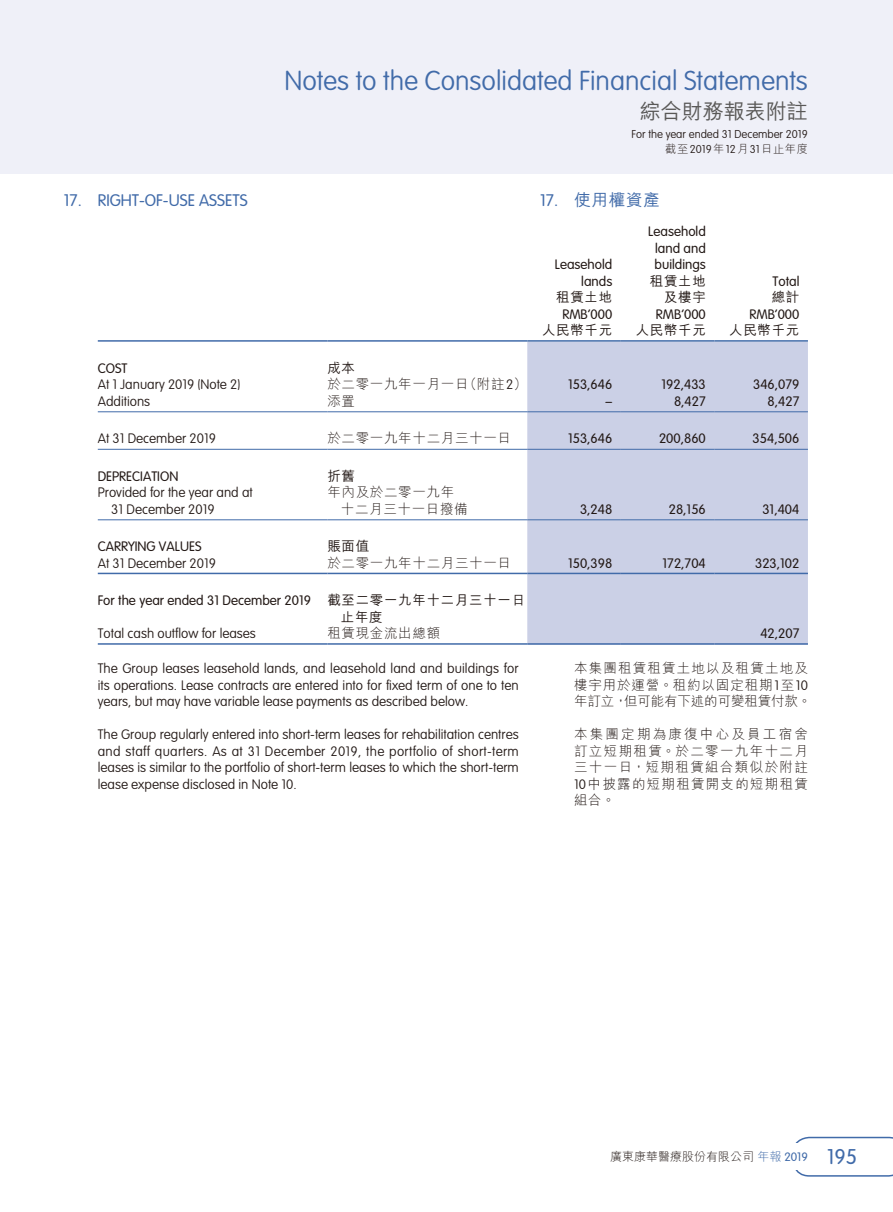
<style>
.page{position:relative;width:893px;height:1212px;background:#fff}
.page>*{position:absolute;margin:0;border:0;box-sizing:border-box;transform-origin:0 0}
.t1{font:100 27px "VAG Rounded Std";color:#416ba9}
.t2{font:500 21px "M Hei HK";color:#595857}
.t3{font:300 16.5px "VAG Rounded Std";color:#416ba9}
.t4{font:500 16.5px "M Hei HK";letter-spacing:.05em;color:#416ba9}
.t5{font:100 13.5px/16.5px "VAG Rounded Std";color:#231916;text-align:justify}
.t6{font:300 13.5px/16.5px "VAG Rounded Std";color:#231916;text-align:right}
.t7{font:300 13.5px/16.5px "M Hei HK";letter-spacing:.05em;color:#231916}
.t8{font:500 13.5px/16.5px "M Hei HK";letter-spacing:.05em;color:#231916;text-align:right}
.t9{font:300 12px "M Hei HK";color:#231916}
.t10{font:100 11.25px "VAG Rounded Std";color:#231916}
.t11{font:300 11.25px "M Hei HK";letter-spacing:.05em;color:#231916}
.s1{font-family:"VAG Rounded Std";font-weight:100}
.s2{font-family:"VAG Rounded Std";font-weight:300}
.s3{font-family:"M Hei HK";font-weight:500}
.s4{color:#416ba9}
.s5{font-family:"VAG Rounded Std";color:#416ba9}
.s6{font-family:"VAG Rounded Std";font-size:21px;color:#416ba9}
</style>
<div class="page">
<div style="left:0;top:0;width:893px;height:174px;background:#eff0f8"></div>
<svg style="left:795px;top:1137px;width:98px;height:39px"></svg>
<div style="left:607px;top:1143px;width:201px;height:27px;background:#fff"></div>
<div style="left:527px;top:342px;width:281px;height:301px;background:#cbd0e6"></div>
<hr style="left:98px;top:340px;width:229px;height:2px;background:#416ba9">
<hr style="left:327px;top:340px;width:200px;height:2px;background:#416ba9">
<hr style="left:527px;top:340px;width:94px;height:2px;background:#416ba9">
<hr style="left:621px;top:340px;width:93px;height:2px;background:#416ba9">
<hr style="left:714px;top:340px;width:94px;height:2px;background:#416ba9">
<hr style="left:98px;top:411px;width:229px;height:1px;background:#416ba9">
<hr style="left:327px;top:411px;width:200px;height:1px;background:#416ba9">
<hr style="left:527px;top:411px;width:94px;height:1px;background:#416ba9">
<hr style="left:621px;top:411px;width:93px;height:1px;background:#416ba9">
<hr style="left:714px;top:411px;width:94px;height:1px;background:#416ba9">
<hr style="left:98px;top:449px;width:229px;height:1px;background:#416ba9">
<hr style="left:327px;top:449px;width:200px;height:1px;background:#416ba9">
<hr style="left:527px;top:449px;width:94px;height:1px;background:#416ba9">
<hr style="left:621px;top:449px;width:93px;height:1px;background:#416ba9">
<hr style="left:714px;top:449px;width:94px;height:1px;background:#416ba9">
<hr style="left:98px;top:519px;width:229px;height:1px;background:#416ba9">
<hr style="left:327px;top:519px;width:200px;height:1px;background:#416ba9">
<hr style="left:527px;top:519px;width:94px;height:1px;background:#416ba9">
<hr style="left:621px;top:519px;width:93px;height:1px;background:#416ba9">
<hr style="left:714px;top:519px;width:94px;height:1px;background:#416ba9">
<hr style="left:98px;top:573px;width:229px;height:1px;background:#416ba9">
<hr style="left:327px;top:573px;width:200px;height:1px;background:#416ba9">
<hr style="left:527px;top:573px;width:94px;height:1px;background:#416ba9">
<hr style="left:621px;top:573px;width:93px;height:1px;background:#416ba9">
<hr style="left:714px;top:573px;width:94px;height:1px;background:#416ba9">
<hr style="left:98px;top:643px;width:229px;height:2px;background:#416ba9">
<hr style="left:327px;top:643px;width:200px;height:2px;background:#416ba9">
<hr style="left:527px;top:643px;width:94px;height:2px;background:#416ba9">
<hr style="left:621px;top:643px;width:93px;height:2px;background:#416ba9">
<hr style="left:714px;top:643px;width:94px;height:2px;background:#416ba9">
<p class="t3" style="left:64px;top:191px;width:185px">17. RIGHT-OF-USE ASSETS</p>
<h1 class="t1" style="left:284px;top:66px;width:525px">Notes to the Consolidated Financial Statements</h1>
<h2 class="t2" style="left:640px;top:96px;width:170px">綜合財務報表附註</h2>
<p class="t10" style="left:632px;top:127px;width:178px">For the year ended 31 December 2019</p>
<p class="t11" style="left:665px;top:143px;width:144px">截至<span class="s1">2019</span>年<span class="s1">12</span>月<span class="s1">31</span>日止年度</p>
<p class="t4" style="left:540px;top:188px;width:121px"><span class="s2">17.</span> 使用權資產</p>
<p class="t6" style="left:555px;top:257px;width:59px">Leasehold lands</p>
<p class="t8" style="left:556px;top:288px;width:58px">租賃土地</p>
<p class="t6" style="left:648px;top:224px;width:59px;text-align:center">Leasehold land and buildings</p>
<p class="t8" style="left:650px;top:272px;width:58px">租賃土地及樓宇</p>
<p class="t6" style="left:772px;top:273px;width:29px">Total</p>
<p class="t8" style="left:772px;top:288px;width:29px">總計</p>
<p class="t6" style="left:562px;top:306px;width:51px">RMB’000</p>
<p class="t6" style="left:656px;top:306px;width:51px">RMB’000</p>
<p class="t6" style="left:749px;top:306px;width:51px">RMB’000</p>
<p class="t8" style="left:542px;top:321px;width:72px">人民幣千元</p>
<p class="t8" style="left:636px;top:321px;width:72px">人民幣千元</p>
<p class="t8" style="left:729px;top:321px;width:72px">人民幣千元</p>
<p class="t6" style="left:98px;top:360px;width:31px">COST</p>
<p class="t8" style="left:327px;top:359px;width:29px">成本</p>
<p class="t5" style="left:98px;top:377px;width:144px">At 1 January 2019 (Note 2)</p>
<p class="t7" style="left:327px;top:376px;width:201px">於二零一九年一月一日（附註<span class="s1">2</span>）</p>
<p class="t6" style="left:568px;top:377px;width:46px">153,646</p>
<p class="t6" style="left:662px;top:377px;width:46px">192,433</p>
<p class="t6" style="left:753px;top:377px;width:48px">346,079</p>
<p class="t5" style="left:98px;top:393px;width:54px">Additions</p>
<p class="t7" style="left:327px;top:392px;width:29px">添置</p>
<p class="t6" style="left:606px;top:393px;width:8px">–</p>
<p class="t6" style="left:674px;top:393px;width:33px">8,427</p>
<p class="t6" style="left:768px;top:393px;width:33px">8,427</p>
<p class="t5" style="left:98px;top:431px;width:120px">At 31 December 2019</p>
<p class="t7" style="left:327px;top:430px;width:185px">於二零一九年十二月三十一日</p>
<p class="t6" style="left:568px;top:431px;width:46px">153,646</p>
<p class="t6" style="left:659px;top:431px;width:48px">200,860</p>
<p class="t6" style="left:753px;top:431px;width:48px">354,506</p>
<p class="t6" style="left:98px;top:468px;width:82px">DEPRECIATION</p>
<p class="t8" style="left:327px;top:467px;width:29px">折舊</p>
<p class="t5" style="left:111px;top:485px;width:143px;text-indent:-13px">Provided for the year and at<br>31 December 2019</p>
<p class="t7" style="left:341px;top:484px;width:128px;text-indent:-13px">年內及於二零一九年十二月三十一日撥備</p>
<p class="t6" style="left:580px;top:501px;width:34px">3,248</p>
<p class="t6" style="left:669px;top:501px;width:39px">28,156</p>
<p class="t6" style="left:762px;top:501px;width:39px">31,404</p>
<p class="t6" style="left:98px;top:539px;width:105px">CARRYING VALUES</p>
<p class="t8" style="left:327px;top:537px;width:43px">賬面值</p>
<p class="t5" style="left:98px;top:555px;width:120px">At 31 December 2019</p>
<p class="t7" style="left:327px;top:554px;width:185px">於二零一九年十二月三十一日</p>
<p class="t6" style="left:568px;top:555px;width:46px">150,398</p>
<p class="t6" style="left:662px;top:555px;width:45px">172,704</p>
<p class="t6" style="left:755px;top:555px;width:46px">323,102</p>
<p class="t6" style="left:98px;top:593px;width:429px">For the year ended 31 December 2019 <span class="s3">截至二零一九年十二月三十一日</span></p>
<p class="t8" style="left:341px;top:608px;width:43px">止年度</p>
<p class="t5" style="left:98px;top:626px;width:160px">Total cash outflow for leases</p>
<p class="t7" style="left:327px;top:625px;width:114px">租賃現金流出總額</p>
<p class="t6" style="left:760px;top:626px;width:41px">42,207</p>
<p class="t5" style="left:98px;top:661px;width:422px">The Group leases leasehold lands, and leasehold land and buildings for its operations. Lease contracts are entered into for fixed term of one to ten years, but may have variable lease payments as described below.</p>
<p class="t5" style="left:98px;top:727px;width:422px">The Group regularly entered into short-term leases for rehabilitation centres and staff quarters. As at 31 December 2019, the portfolio of short-term leases is similar to the portfolio of short-term leases to which the short-term lease expense disclosed in Note 10.</p>
<p class="t7" style="left:574px;top:660px;width:239px">本集團租賃租賃土地以及租賃土地及樓宇用於運營。租約以固定租期<span class="s1">1</span>至<span class="s1">10</span>年訂立，但可能有下述的可變租賃付款。</p>
<p class="t7" style="left:574px;top:726px;width:235px;text-align:justify">本集團定期為康復中心及員工宿舍訂立短期租賃。於二零一九年十二月三十一日，短期租賃組合類似於附註<span class="s1">10</span>中披露的短期租賃開支的短期租賃組合。</p>
<p class="t9" style="left:610px;top:1151px;width:248px">廣東康華醫療股份有限公司 <span class="s4">年報</span> <span class="s5">2019</span> <span class="s6">195</span></p>
</div>
